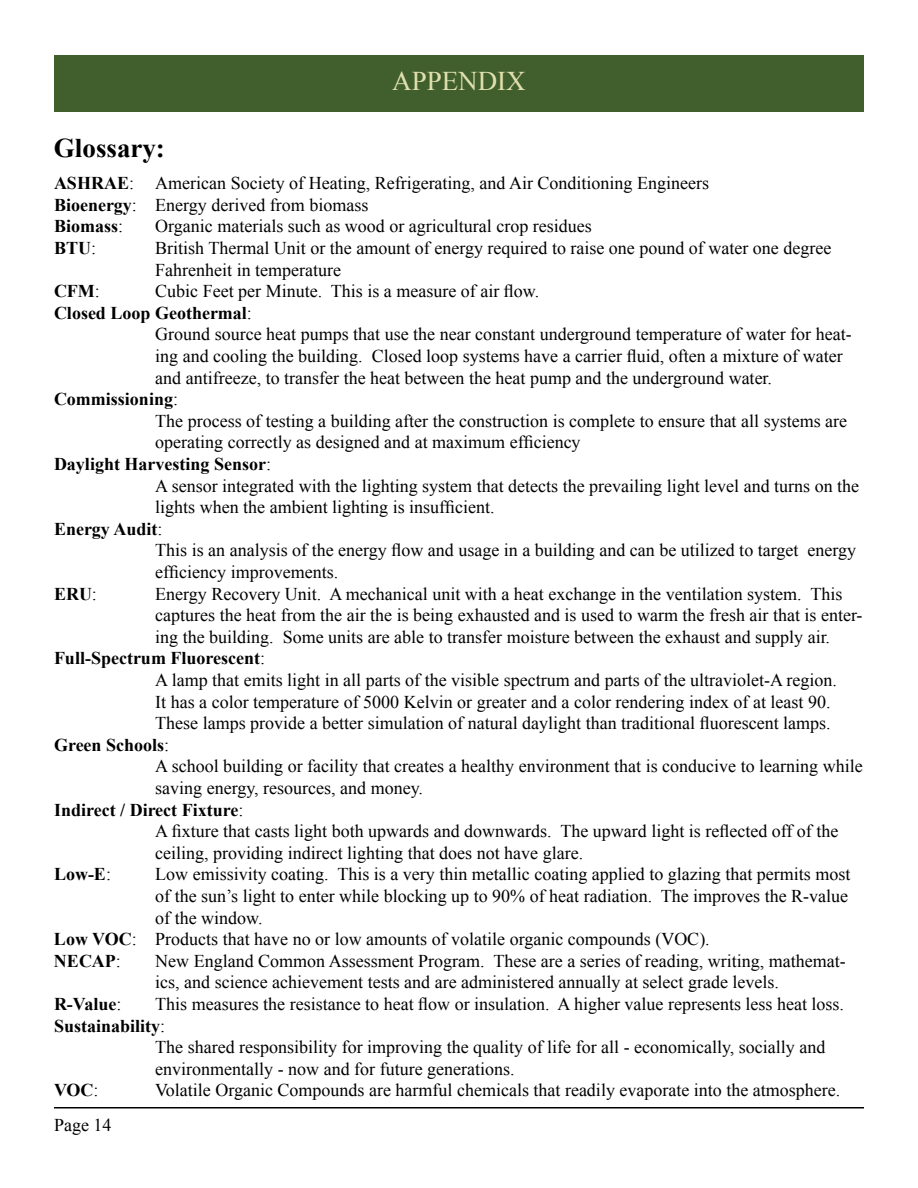
<style>
.page{position:relative;width:918px;height:1188px;background:#fff}
.page>*{position:absolute;margin:0;border:0;box-sizing:border-box;transform-origin:0 0}
.t1{font:700 27px "Times New Roman";color:#000}
.t2{font:18px/21.6px "Times New Roman";color:#000}
.t3{font:700 18px "Times New Roman";color:#000}
.s1{font-weight:700}
.s2{font-weight:400}
</style>
<div class="page">
<hr style="left:54px;top:1107px;width:810px;height:1px;background:#000">
<div style="left:54px;top:55px;width:810px;height:57px;background:#405f2d"></div>
<h1 class="t1" style="left:54px;top:129px;width:112px">Glossary:</h1>
<p class="t2" style="left:54px;top:172px;width:657px"><span class="s1">ASHRAE</span>: American Society of Heating, Refrigerating, and Air Conditioning Engineers<br><span class="s1">Bioenergy</span>: Energy derived from biomass<br><span class="s1">Biomass</span>:</p>
<p class="t2" style="left:155px;top:215px;width:438px">Organic materials such as wood or agricultural crop residues</p>
<p class="t3" style="left:54px;top:236px;width:44px">BTU<span class="s2">:</span></p>
<p class="t2" style="left:155px;top:237px;width:678px">British Thermal Unit or the amount of energy required to raise one pound of water one degree<br>Fahrenheit in temperature</p>
<p class="t3" style="left:54px;top:279px;width:47px">CFM<span class="s2">:</span></p>
<p class="t2" style="left:155px;top:280px;width:385px">Cubic Feet per Minute. This is a measure of air flow.</p>
<p class="t3" style="left:54px;top:300px;width:199px">Closed Loop Geothermal<span class="s2">:</span></p>
<p class="t2" style="left:155px;top:323px;width:698px">Ground source heat pumps that use the near constant underground temperature of water for heat-</p>
<p class="t2" style="left:155px;top:345px;width:689px">ing and cooling the building. Closed loop systems have a carrier fluid, often a mixture of water</p>
<p class="t2" style="left:155px;top:366px;width:618px">and antifreeze, to transfer the heat between the heat pump and the underground water.</p>
<p class="t3" style="left:54px;top:387px;width:126px">Commissioning<span class="s2">:</span></p>
<p class="t2" style="left:155px;top:410px;width:693px">The process of testing a building after the construction is complete to ensure that all systems are</p>
<p class="t2" style="left:155px;top:431px;width:427px">operating correctly as designed and at maximum efficiency</p>
<p class="t3" style="left:54px;top:452px;width:219px">Daylight Harvesting Sensor<span class="s2">:</span></p>
<p class="t2" style="left:155px;top:474px;width:705px">A sensor integrated with the lighting system that detects the prevailing light level and turns on the</p>
<p class="t2" style="left:155px;top:496px;width:341px">lights when the ambient lighting is insufficient.</p>
<p class="t3" style="left:54px;top:516px;width:110px">Energy Audit<span class="s2">:</span></p>
<p class="t2" style="left:155px;top:539px;width:702px">This is an analysis of the energy flow and usage in a building and can be utilized to target energy</p>
<p class="t2" style="left:155px;top:561px;width:184px">efficiency improvements.</p>
<p class="t3" style="left:54px;top:581px;width:45px">ERU<span class="s2">:</span></p>
<p class="t2" style="left:155px;top:582px;width:689px">Energy Recovery Unit. A mechanical unit with a heat exchange in the ventilation system. This</p>
<p class="t2" style="left:155px;top:604px;width:709px">captures the heat from the air the is being exhausted and is used to warm the fresh air that is enter-</p>
<p class="t2" style="left:155px;top:626px;width:676px">ing the building. Some units are able to transfer moisture between the exhaust and supply air.</p>
<p class="t3" style="left:54px;top:646px;width:213px">Full-Spectrum Fluorescent<span class="s2">:</span></p>
<p class="t2" style="left:155px;top:669px;width:683px">A lamp that emits light in all parts of the visible spectrum and parts of the ultraviolet-A region.</p>
<p class="t2" style="left:155px;top:690px;width:677px">It has a color temperature of 5000 Kelvin or greater and a color rendering index of at least 90.</p>
<p class="t2" style="left:155px;top:712px;width:677px">These lamps provide a better simulation of natural daylight than traditional fluorescent lamps.</p>
<p class="t3" style="left:54px;top:732px;width:117px">Green Schools<span class="s2">:</span></p>
<p class="t2" style="left:155px;top:755px;width:709px">A school building or facility that creates a healthy environment that is conducive to learning while</p>
<p class="t2" style="left:155px;top:777px;width:269px">saving energy, resources, and money.</p>
<p class="t3" style="left:54px;top:797px;width:191px">Indirect / Direct Fixture<span class="s2">:</span></p>
<p class="t2" style="left:155px;top:820px;width:685px">A fixture that casts light both upwards and downwards. The upward light is reflected off of the</p>
<p class="t2" style="left:155px;top:842px;width:429px">ceiling, providing indirect lighting that does not have glare.</p>
<p class="t3" style="left:54px;top:862px;width:59px">Low-E<span class="s2">:</span></p>
<p class="t2" style="left:155px;top:863px;width:697px">Low emissivity coating. This is a very thin metallic coating applied to glazing that permits most</p>
<p class="t2" style="left:155px;top:885px;width:695px">of the sun’s light to enter while blocking up to 90% of heat radiation. The improves the R-value</p>
<p class="t2" style="left:155px;top:906px;width:109px">of the window.</p>
<p class="t2" style="left:54px;top:928px;width:657px"><span class="s1">Low VOC</span>: Products that have no or low amounts of volatile organic compounds (VOC).</p>
<p class="t3" style="left:54px;top:948px;width:68px">NECAP<span class="s2">:</span></p>
<p class="t2" style="left:155px;top:950px;width:692px">New England Common Assessment Program. These are a series of reading, writing, mathemat&shy;ics, and science achievement tests and are administered annually at select grade levels.</p>
<p class="t3" style="left:54px;top:992px;width:69px">R-Value<span class="s2">:</span></p>
<p class="t2" style="left:155px;top:993px;width:690px">This measures the resistance to heat flow or insulation. A higher value represents less heat loss.</p>
<p class="t3" style="left:54px;top:1013px;width:113px">Sustainability<span class="s2">:</span></p>
<p class="t2" style="left:155px;top:1036px;width:672px">The shared responsibility for improving the quality of life for all - economically, socially and</p>
<p class="t2" style="left:155px;top:1058px;width:361px">environmentally - now and for future generations.</p>
<p class="t3" style="left:54px;top:1078px;width:46px">VOC<span class="s2">:</span></p>
<p class="t2" style="left:155px;top:1079px;width:687px">Volatile Organic Compounds are harmful chemicals that readily evaporate into the atmosphere.</p>
<p class="t2" style="left:54px;top:1114px;width:59px">Page 14</p>
</div>
